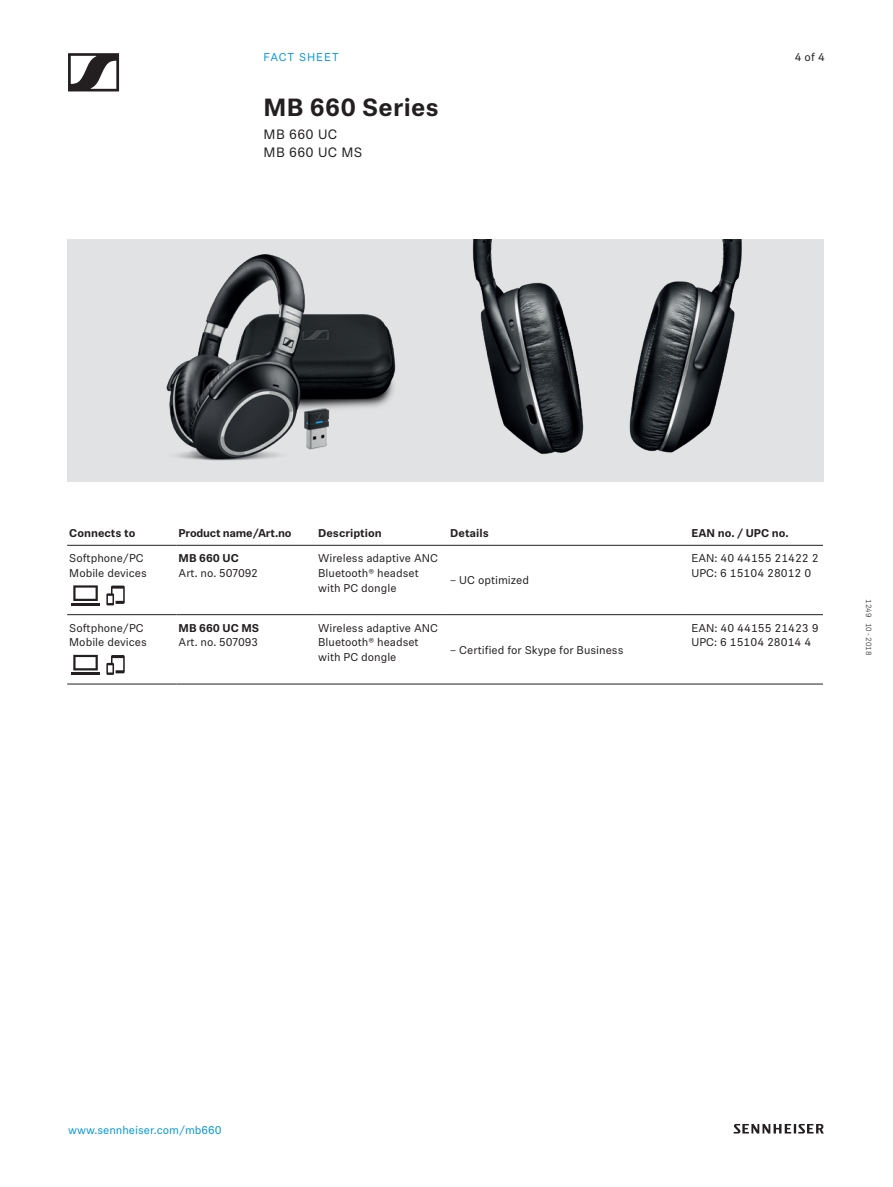
<style>
.page{position:relative;width:893px;height:1187px;background:#fff}
.page>*{position:absolute;margin:0;border:0;box-sizing:border-box;transform-origin:0 0}
.t1{font:700 24.75px "Sennheiser Neue";letter-spacing:.01em;color:#231f20}
.t2{font:13.5px/18px "Sennheiser Neue";letter-spacing:.025em;color:#231f20}
.t3{font:11.25px/14.7px "Sennheiser Neue";color:#231f20}
.t4{font:700 11.25px "Sennheiser Neue";color:#231f20}
.t5{font:11.25px "Sennheiser Neue";color:#0696d7}
.t6{font:700 11.25px "Sennheiser Neue";letter-spacing:-.02em;color:#231f20}
.t7{font:11.25px "Sennheiser Neue";letter-spacing:.08em;color:#0696d7}
.t8{font:7.5px "Sennheiser Neue Monospaced";letter-spacing:.025em;color:#231f20}
</style>
<div class="page">
<hr style="left:67px;top:545px;width:109px;height:1px;background:#231f20">
<hr style="left:67px;top:614px;width:109px;height:1px;background:#231f20">
<hr style="left:67px;top:683px;width:109px;height:1px;background:#231f20">
<hr style="left:176px;top:545px;width:140px;height:1px;background:#231f20">
<hr style="left:316px;top:545px;width:130px;height:1px;background:#231f20">
<hr style="left:683px;top:545px;width:140px;height:1px;background:#231f20">
<hr style="left:176px;top:614px;width:140px;height:1px;background:#231f20">
<hr style="left:316px;top:614px;width:130px;height:1px;background:#231f20">
<hr style="left:683px;top:614px;width:140px;height:1px;background:#231f20">
<hr style="left:176px;top:683px;width:140px;height:1px;background:#231f20">
<hr style="left:316px;top:683px;width:130px;height:1px;background:#231f20">
<hr style="left:683px;top:683px;width:140px;height:1px;background:#231f20">
<hr style="left:446px;top:545px;width:237px;height:1px;background:#231f20">
<hr style="left:446px;top:614px;width:237px;height:1px;background:#231f20">
<hr style="left:446px;top:683px;width:237px;height:1px;background:#231f20">
<div style="left:67px;top:239px;width:757px;height:242px;background:#e1e2e4"></div>
<svg style="left:73px;top:585px;width:25px;height:16px"></svg>
<hr style="left:71px;top:603px;width:29px;height:2px;background:#231f20">
<svg style="left:106px;top:585px;width:19px;height:20px"></svg>
<svg style="left:73px;top:654px;width:25px;height:16px"></svg>
<hr style="left:71px;top:672px;width:29px;height:3px;background:#231f20">
<svg style="left:106px;top:655px;width:19px;height:19px"></svg>
<img style="left:166px;top:254px;width:230px;height:207px">
<img style="left:472px;top:239px;width:270px;height:215px">
<svg style="left:68px;top:53px;width:51px;height:38px"></svg>
<svg style="left:734px;top:1124px;width:90px;height:9px"></svg>
<p class="t7" style="left:264px;top:49px;width:77px">FACT SHEET</p>
<p class="t3" style="left:795px;top:49px;width:32px">4 of 4</p>
<h1 class="t1" style="left:264px;top:90px;width:177px">MB 660 Series</h1>
<p class="t2" style="left:264px;top:124px;width:100px">MB 660 UC<br>MB 660 UC MS</p>
<p class="t4" style="left:69px;top:525px;width:68px">Connects to</p>
<p class="t6" style="left:179px;top:525px;width:114px">Product name/Art.no</p>
<p class="t4" style="left:318px;top:525px;width:65px">Description</p>
<p class="t4" style="left:450px;top:525px;width:40px">Details</p>
<p class="t4" style="left:691px;top:525px;width:99px">EAN no. / UPC no.</p>
<p class="t3" style="left:69px;top:550px;width:79px">Softphone/PC<br>Mobile devices</p>
<p class="t4" style="left:179px;top:550px;width:62px">MB 660 UC</p>
<p class="t3" style="left:318px;top:550px;width:121px">Wireless adaptive ANC<br>Bluetooth® headset with PC dongle</p>
<p class="t3" style="left:691px;top:550px;width:129px">EAN: 40 44155 21422 2<br>UPC: 6 15104 28012 0</p>
<p class="t3" style="left:179px;top:565px;width:81px">Art. no. 507092</p>
<p class="t3" style="left:450px;top:572px;width:80px">– UC optimized</p>
<p class="t3" style="left:69px;top:619px;width:79px">Softphone/PC<br>Mobile devices</p>
<p class="t4" style="left:179px;top:619px;width:82px">MB 660 UC MS</p>
<p class="t3" style="left:179px;top:634px;width:81px">Art. no. 507093</p>
<p class="t3" style="left:318px;top:619px;width:121px">Wireless adaptive ANC<br>Bluetooth® headset with PC dongle</p>
<p class="t3" style="left:450px;top:641px;width:175px">– Certified for Skype for Business</p>
<p class="t3" style="left:691px;top:619px;width:129px">EAN: 40 44155 21423 9<br>UPC: 6 15104 28014 4</p>
<p class="t8" style="left:874px;top:598px;width:58px;rotate:90deg">1249 10-2018</p>
<p class="t5" style="left:68px;top:1122px;width:155px">www.sennheiser.com/mb660</p>
</div>
